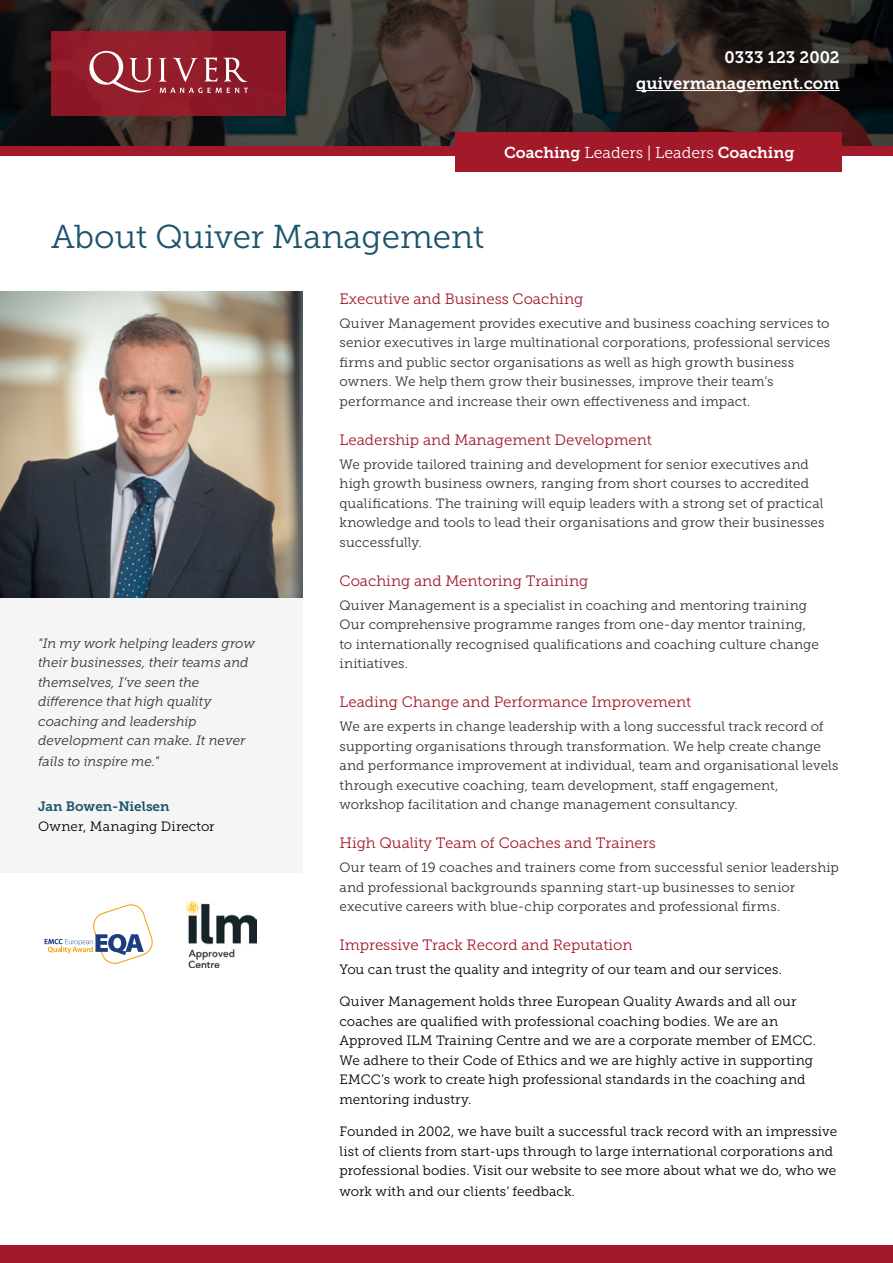
<style>
.page{position:relative;width:893px;height:1263px;background:#fff}
.page>*{position:absolute;margin:0;border:0;box-sizing:border-box;transform-origin:0 0}
.t1{font:33px "Museo Slab 300";color:#1b546b}
.t2{font:16.5px/25.5px "Museo Slab 700";color:#fff;text-align:right}
.t3{font:15.75px "Museo Slab 700";color:#fff}
.t4{font:15px "Museo Slab 300";color:#a2192a}
.t5{font:13.5px/19.5px "Museo Slab 300";letter-spacing:.005em;color:#333232}
.t6{font:13.5px/19.5px "Museo Slab 300";letter-spacing:.005em;color:#000}
.t7{font:italic 13.5px/19.5px "Museo Slab 300";color:#333232}
.t8{font:13.5px "Museo Slab 700";color:#1b546b}
.s1{font-family:"Museo Slab 300"}
</style>
<div class="page">
<svg style="left:0;top:0;width:893px;height:146px;background:#2d2826"></svg>
<div style="left:0;top:146px;width:893px;height:10px;background:#a2192a"></div>
<div style="left:0;top:1246px;width:893px;height:17px;background:#a2192a"></div>
<div style="left:455px;top:132px;width:387px;height:40px;background:#a2192a"></div>
<div style="left:0;top:597px;width:302px;height:276px;background:#f5f5f5"></div>
<img style="left:0;top:292px;width:302px;height:305px">
<hr style="left:636px;top:90px;width:204px;height:1px;background:#fff">
<div style="left:51px;top:31px;width:235px;height:85px;background:#8b1827"></div>
<svg style="left:89px;top:51px;width:159px;height:42px"></svg>
<svg style="left:45px;top:904px;width:108px;height:60px"></svg>
<img style="left:187px;top:901px;width:69px;height:67px">
<p class="t2" style="left:636px;top:45px;width:205px">0333 123 2002 quivermanagement.com</p>
<p class="t3" style="left:504px;top:144px;width:292px">Coaching <span class="s1">Leaders | Leaders</span> Coaching</p>
<h1 class="t1" style="left:51px;top:218px;width:435px">About Quiver Management</h1>
<p class="t4" style="left:340px;top:290px;width:245px">Executive and Business Coaching</p>
<p class="t5" style="left:340px;top:313px;width:492px">Quiver Management provides executive and business coaching services to senior executives in large multinational corporations, professional services firms and public sector organisations as well as high growth business owners. We help them grow their businesses, improve their team’s performance and increase their own effectiveness and impact.</p>
<p class="t4" style="left:340px;top:431px;width:314px">Leadership and Management Development</p>
<p class="t5" style="left:340px;top:454px;width:486px">We provide tailored training and development for senior executives and high growth business owners, ranging from short courses to accredited qualifications. The training will equip leaders with a strong set of practical knowledge and tools to lead their organisations and grow their businesses successfully.</p>
<p class="t4" style="left:340px;top:572px;width:250px">Coaching and Mentoring Training</p>
<p class="t5" style="left:340px;top:595px;width:481px">Quiver Management is a specialist in coaching and mentoring training Our comprehensive programme ranges from one-day mentor training, to internationally recognised qualifications and coaching culture change initiatives.</p>
<p class="t4" style="left:340px;top:694px;width:353px">Leading Change and Performance Improvement</p>
<p class="t5" style="left:340px;top:717px;width:500px">We are experts in change leadership with a long successful track record of supporting organisations through transformation. We help create change and performance improvement at individual, team and organisational levels through executive coaching, team development, staff engagement, workshop facilitation and change management consultancy.</p>
<p class="t4" style="left:340px;top:835px;width:318px">High Quality Team of Coaches and Trainers</p>
<p class="t5" style="left:340px;top:858px;width:501px">Our team of 19 coaches and trainers come from successful senior leadership and professional backgrounds spanning start-up businesses to senior executive careers with blue-chip corporates and professional firms.</p>
<p class="t4" style="left:340px;top:937px;width:294px">Impressive Track Record and Reputation</p>
<p class="t6" style="left:340px;top:960px;width:444px">You can trust the quality and integrity of our team and our services.</p>
<p class="t6" style="left:340px;top:992px;width:478px">Quiver Management holds three European Quality Awards and all our coaches are qualified with professional coaching bodies. We are an Approved ILM Training Centre and we are a corporate member of EMCC.<br>We adhere to their Code of Ethics and we are highly active in supporting EMCC’s work to create high professional standards in the coaching and mentoring industry.</p>
<p class="t6" style="left:340px;top:1122px;width:499px">Founded in 2002, we have built a successful track record with an impressive list of clients from start-ups through to large international corporations and professional bodies. Visit our website to see more about what we do, who we</p>
<p class="t6" style="left:340px;top:1182px;width:237px">work with and our clients’ feedback.</p>
<p class="t7" style="left:38px;top:633px;width:218px">"In my work helping leaders grow their businesses, their teams and themselves, I’ve seen the difference that high quality coaching and leadership development can make. It never</p>
<p class="t7" style="left:38px;top:752px;width:122px">fails to inspire me."</p>
<p class="t8" style="left:38px;top:799px;width:133px">Jan Bowen-Nielsen</p>
<p class="t6" style="left:38px;top:816px;width:178px">Owner, Managing Director</p>
</div>
